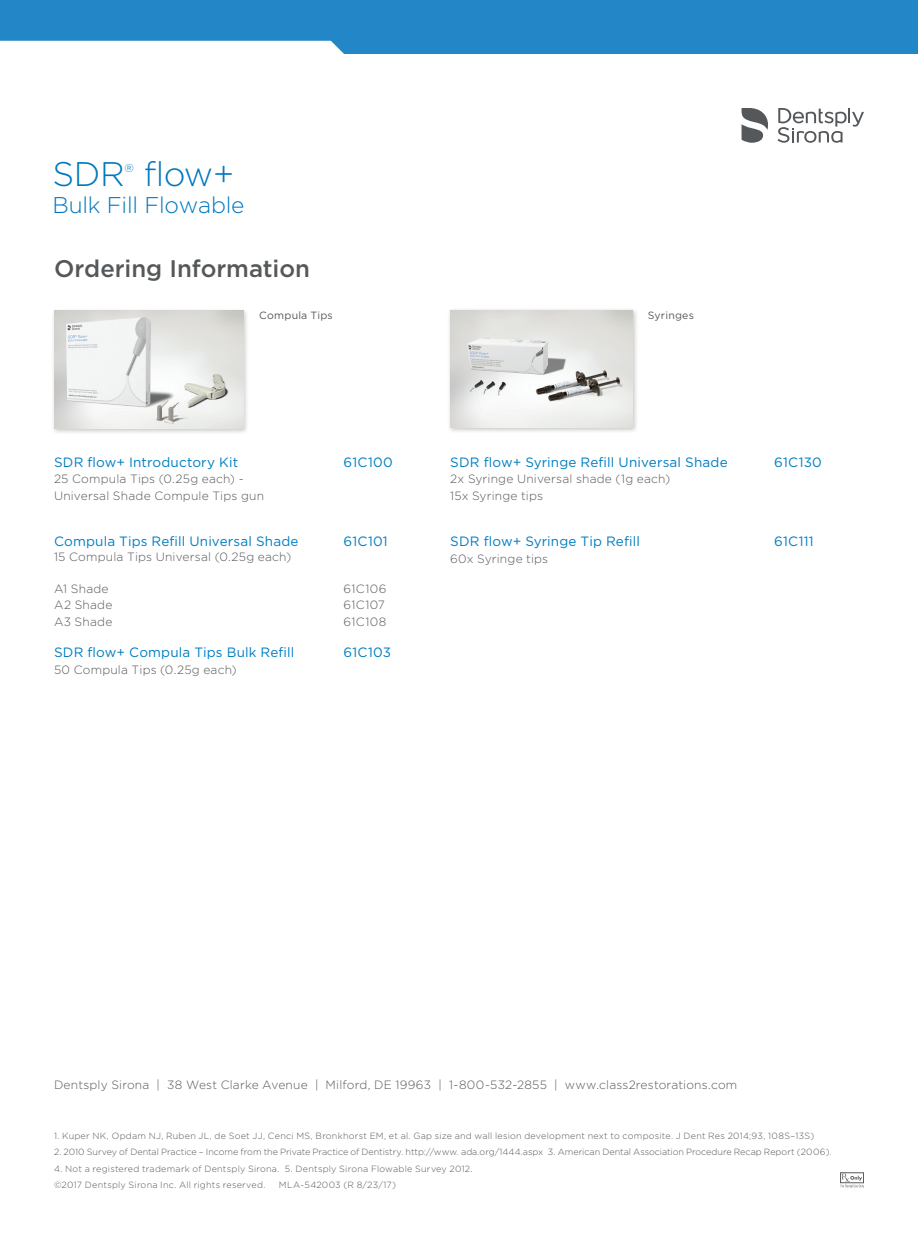
<style>
.page{position:relative;width:918px;height:1242px;background:#fff}
.page>*{position:absolute;margin:0;border:0;box-sizing:border-box;transform-origin:0 0}
.t1{font:300 34.05px "Gotham";letter-spacing:-.01em;color:#0077bd}
.t2{font:500 24px "Gotham";letter-spacing:-.005em;color:#55585a}
.t3{font:300 22.8px "Gotham";letter-spacing:-.01em;color:#0077bd}
.contents{font:13.5px "Gotham";letter-spacing:.015em;color:#007ec2}
.t4{font:300 12px "Gotham";letter-spacing:.02em;color:#57585a}
.contents-2{font:300 12px/16.5px "Gotham";letter-spacing:.015em;color:#55585a}
.t5{font:300 11.4px "Gotham";color:#0077bd}
.t6{font:10.5px "Gotham";letter-spacing:.02em;color:#57585a}
.t7{font:300 9px "Gotham";letter-spacing:.02em;color:#55585a}
.t8{font:300 9px "Gotham";letter-spacing:-.005em;color:#55585a}
</style>
<div class="page">
<svg style="left:777px;top:108px;width:87px;height:35px"></svg>
<svg style="left:742px;top:108px;width:26px;height:35px"></svg>
<div style="left:840px;top:1173px;width:24px;height:10px;border:1px solid #57585a"></div>
<svg style="left:841px;top:1174px;width:23px;height:14px"></svg>
<div style="left:51px;top:308px;width:198px;height:127px;background:#231f20;opacity:.25"></div>
<img style="left:54px;top:311px;width:189px;height:118px">
<div style="left:447px;top:308px;width:192px;height:125px;background:#231f20;opacity:.25"></div>
<img style="left:450px;top:310px;width:183px;height:117px">
<svg style="left:0;top:0;width:918px;height:54px;fill:#2387c7"></svg>
<p class="t1" style="left:52px;top:156px;width:74px">SDR</p>
<p class="t5" style="left:125px;top:162px;width:11px">®</p>
<p class="t1" style="left:144px;top:156px;width:92px">flow+</p>
<p class="t3" style="left:52px;top:193px;width:194px">Bulk Fill Flowable</p>
<h2 class="t2" style="left:54px;top:255px;width:257px">Ordering Information</h2>
<p class="t6" style="left:259px;top:310px;width:75px">Compula Tips</p>
<p class="t6" style="left:648px;top:310px;width:47px">Syringes</p>
<p class="contents" style="left:54px;top:454px;width:186px">SDR flow+ Introductory Kit</p>
<p class="contents" style="left:343px;top:454px;width:51px">61C100</p>
<p class="contents-2" style="left:54px;top:470px;width:212px">25 Compula Tips (0.25g each) -<br>Universal Shade Compule Tips gun</p>
<p class="contents" style="left:54px;top:534px;width:246px">Compula Tips Refill Universal Shade</p>
<p class="contents" style="left:343px;top:534px;width:46px">61C101</p>
<p class="t4" style="left:54px;top:550px;width:239px">15 Compula Tips Universal (0.25g each)</p>
<p class="t4" style="left:54px;top:582px;width:56px">A1 Shade</p>
<p class="t4" style="left:344px;top:582px;width:44px">61C106</p>
<p class="t4" style="left:54px;top:598px;width:60px">A2 Shade</p>
<p class="t4" style="left:344px;top:598px;width:43px">61C107</p>
<p class="t4" style="left:54px;top:615px;width:60px">A3 Shade</p>
<p class="t4" style="left:344px;top:615px;width:44px">61C108</p>
<p class="contents" style="left:54px;top:645px;width:242px">SDR flow+ Compula Tips Bulk Refill</p>
<p class="contents" style="left:343px;top:645px;width:49px">61C103</p>
<p class="t4" style="left:54px;top:663px;width:184px">50 Compula Tips (0.25g each)</p>
<p class="contents" style="left:450px;top:454px;width:279px">SDR flow+ Syringe Refill Universal Shade</p>
<p class="contents" style="left:774px;top:454px;width:49px">61C130</p>
<p class="t4" style="left:450px;top:472px;width:222px">2x Syringe Universal shade (1g each)</p>
<p class="t4" style="left:450px;top:489px;width:94px">15x Syringe tips</p>
<p class="contents" style="left:450px;top:534px;width:191px">SDR flow+ Syringe Tip Refill</p>
<p class="contents" style="left:774px;top:534px;width:41px">61C111</p>
<p class="t4" style="left:450px;top:552px;width:100px">60x Syringe tips</p>
<p class="contents-2" style="left:54px;top:1076px;width:685px">Dentsply Sirona | 38 West Clarke Avenue | Milford, DE 19963 | 1-800-532-2855 | www.class2restorations.com</p>
<p class="t7" style="left:54px;top:1130px;width:762px">1. Kuper NK, Opdam NJ, Ruben JL, de Soet JJ, Cenci MS, Bronkhorst EM, et al. Gap size and wall lesion development next to composite. J Dent Res 2014;93, 108S–13S)</p>
<p class="t8" style="left:54px;top:1147px;width:779px">2. 2010 Survey of Dental Practice – Income from the Private Practice of Dentistry. http://www. ada.org/1444.aspx 3. American Dental Association Procedure Recap Report (2006).</p>
<p class="t7" style="left:54px;top:1163px;width:420px">4. Not a registered trademark of Dentsply Sirona. 5. Dentsply Sirona Flowable Survey 2012.</p>
<p class="t7" style="left:54px;top:1180px;width:213px">©2017 Dentsply Sirona Inc. All rights reserved.</p>
<p class="t7" style="left:279px;top:1180px;width:119px">MLA-542003 (R 8/23/17)</p>
</div>
